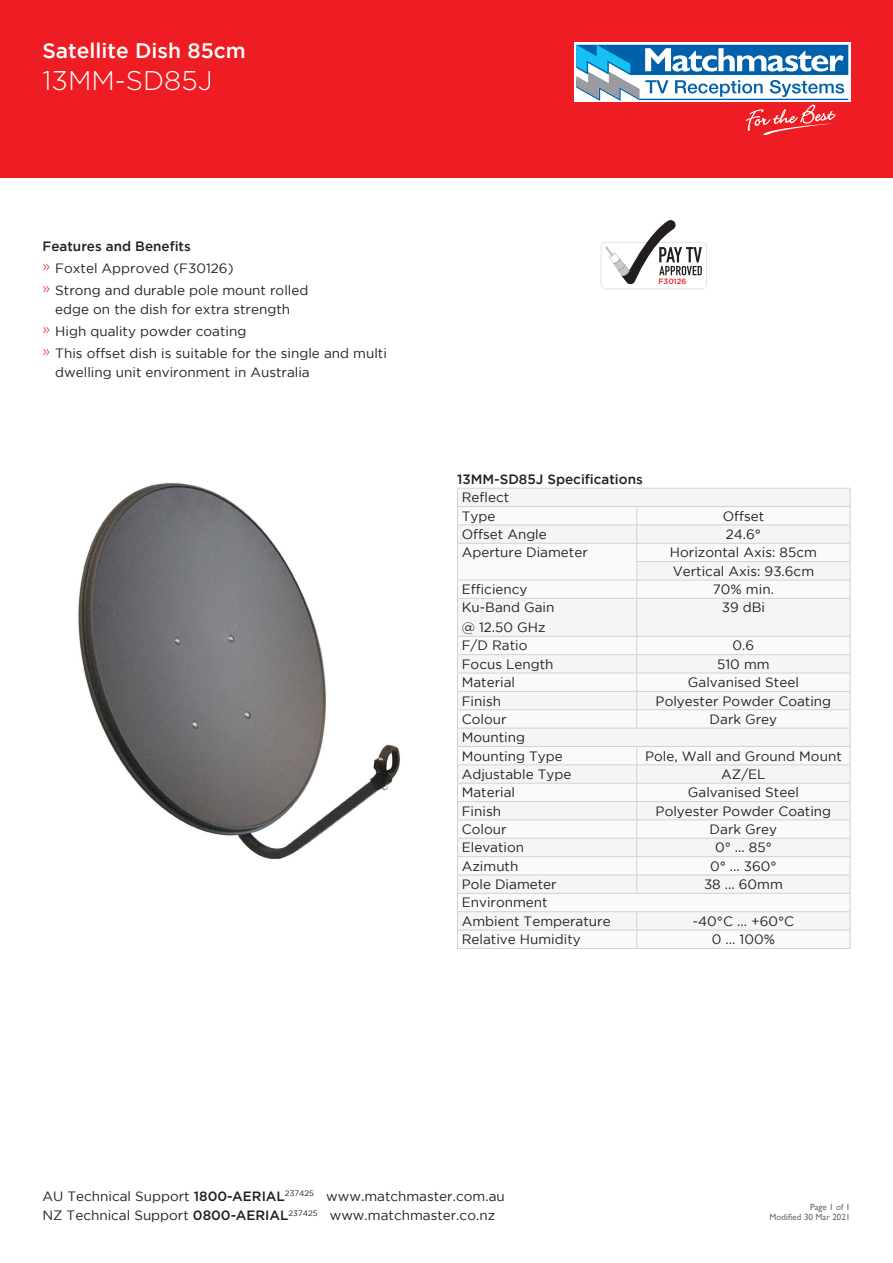
<style>
.page{position:relative;width:893px;height:1263px;background:#fff}
.page>*{position:absolute;margin:0;border:0;box-sizing:border-box;transform-origin:0 0}
.t1{font:300 27px "Gotham";color:#fff}
.t2{font:500 21px "Gotham";color:#fff}
.t3{font:13.5px/21.8px "Gotham";color:#231f20}
.t4{font:500 13.5px "Gotham";color:#231f20}
.t5{font:9px/10.8px "Gill Sans";color:#6c6d70;text-align:right}
.t6{font:500 7.65px "Gotham";color:#ee1d23}
.s1{font-weight:500}
.s2{font-weight:300;font-size:15px;color:#ee1d23}
</style>
<div class="page">
<div style="left:0;top:0;width:893px;height:178px;background:#ee1d23"></div>
<svg style="left:574px;top:43px;width:276px;height:59px"></svg>
<svg style="left:576px;top:45px;width:272px;height:90px"></svg>
<div style="left:458px;top:507px;width:392px;height:441px;background:#f5f5f6"></div>
<hr style="left:457px;top:506px;width:180px;height:1px;background:#d1d2d4">
<hr style="left:637px;top:506px;width:213px;height:1px;background:#d1d2d4">
<hr style="left:457px;top:524px;width:180px;height:1px;background:#d1d2d4">
<hr style="left:637px;top:524px;width:213px;height:1px;background:#d1d2d4">
<hr style="left:457px;top:543px;width:180px;height:1px;background:#d1d2d4">
<hr style="left:637px;top:543px;width:213px;height:1px;background:#d1d2d4">
<hr style="left:636px;top:561px;width:214px;height:1px;background:#d1d2d4">
<hr style="left:457px;top:580px;width:180px;height:1px;background:#d1d2d4">
<hr style="left:637px;top:580px;width:213px;height:1px;background:#d1d2d4">
<hr style="left:457px;top:598px;width:180px;height:1px;background:#d1d2d4">
<hr style="left:637px;top:598px;width:213px;height:1px;background:#d1d2d4">
<hr style="left:457px;top:636px;width:180px;height:1px;background:#d1d2d4">
<hr style="left:637px;top:636px;width:213px;height:1px;background:#d1d2d4">
<hr style="left:457px;top:654px;width:180px;height:1px;background:#d1d2d4">
<hr style="left:637px;top:654px;width:213px;height:1px;background:#d1d2d4">
<hr style="left:457px;top:673px;width:180px;height:1px;background:#d1d2d4">
<hr style="left:637px;top:673px;width:213px;height:1px;background:#d1d2d4">
<hr style="left:457px;top:691px;width:180px;height:1px;background:#d1d2d4">
<hr style="left:637px;top:691px;width:213px;height:1px;background:#d1d2d4">
<hr style="left:457px;top:709px;width:180px;height:1px;background:#d1d2d4">
<hr style="left:637px;top:709px;width:213px;height:1px;background:#d1d2d4">
<hr style="left:457px;top:728px;width:180px;height:1px;background:#d1d2d4">
<hr style="left:637px;top:728px;width:213px;height:1px;background:#d1d2d4">
<hr style="left:457px;top:746px;width:180px;height:1px;background:#d1d2d4">
<hr style="left:637px;top:746px;width:213px;height:1px;background:#d1d2d4">
<hr style="left:457px;top:764px;width:180px;height:1px;background:#d1d2d4">
<hr style="left:637px;top:764px;width:213px;height:1px;background:#d1d2d4">
<hr style="left:457px;top:783px;width:180px;height:1px;background:#d1d2d4">
<hr style="left:637px;top:783px;width:213px;height:1px;background:#d1d2d4">
<hr style="left:457px;top:801px;width:180px;height:1px;background:#d1d2d4">
<hr style="left:637px;top:801px;width:213px;height:1px;background:#d1d2d4">
<hr style="left:457px;top:819px;width:180px;height:1px;background:#d1d2d4">
<hr style="left:637px;top:819px;width:213px;height:1px;background:#d1d2d4">
<hr style="left:457px;top:838px;width:180px;height:1px;background:#d1d2d4">
<hr style="left:637px;top:838px;width:213px;height:1px;background:#d1d2d4">
<hr style="left:457px;top:856px;width:180px;height:1px;background:#d1d2d4">
<hr style="left:637px;top:856px;width:213px;height:1px;background:#d1d2d4">
<hr style="left:457px;top:875px;width:180px;height:1px;background:#d1d2d4">
<hr style="left:637px;top:875px;width:213px;height:1px;background:#d1d2d4">
<hr style="left:457px;top:893px;width:180px;height:1px;background:#d1d2d4">
<hr style="left:637px;top:893px;width:213px;height:1px;background:#d1d2d4">
<hr style="left:457px;top:911px;width:180px;height:1px;background:#d1d2d4">
<hr style="left:637px;top:911px;width:213px;height:1px;background:#d1d2d4">
<hr style="left:457px;top:930px;width:180px;height:1px;background:#d1d2d4">
<hr style="left:637px;top:930px;width:213px;height:1px;background:#d1d2d4">
<hr style="left:457px;top:948px;width:180px;height:1px;background:#d1d2d4">
<hr style="left:637px;top:948px;width:213px;height:1px;background:#d1d2d4">
<hr style="left:457px;top:488px;width:180px;height:1px;background:#d1d2d4">
<hr style="left:637px;top:488px;width:213px;height:1px;background:#d1d2d4">
<svg style="left:457px;top:489px;width:1px;height:109px"></svg>
<svg style="left:636px;top:507px;width:1px;height:91px"></svg>
<svg style="left:850px;top:489px;width:1px;height:109px"></svg>
<hr style="left:457px;top:599px;width:1px;height:37px;background:#d1d2d4">
<hr style="left:636px;top:599px;width:1px;height:37px;background:#d1d2d4">
<hr style="left:850px;top:599px;width:1px;height:37px;background:#d1d2d4">
<svg style="left:636px;top:637px;width:1px;height:91px"></svg>
<svg style="left:636px;top:747px;width:1px;height:146px"></svg>
<svg style="left:457px;top:637px;width:1px;height:311px"></svg>
<svg style="left:636px;top:912px;width:1px;height:36px"></svg>
<svg style="left:850px;top:637px;width:1px;height:311px"></svg>
<img style="left:78px;top:482px;width:322px;height:377px">
<svg style="left:601px;top:220px;width:106px;height:69px"></svg>
<h2 class="t2" style="left:43px;top:38px;width:205px">Satellite Dish 85cm</h2>
<h1 class="t1" style="left:43px;top:64px;width:171px">13MM-SD85J</h1>
<p class="t3" style="left:43px;top:235px;width:267px"><span class="s1">Features and Benefits<br></span><span class="s2">»</span> Foxtel Approved (F30126)<br><span class="s2">»</span> Strong and durable pole mount rolled</p>
<p class="t3" style="left:43px;top:298px;width:346px;text-indent:13px">edge on the dish for extra strength<br><span class="s2">»</span> High quality powder coating<br><span class="s2">»</span> This offset dish is suitable for the single and multi</p>
<p class="t3" style="left:55px;top:361px;width:256px">dwelling unit environment in Australia</p>
<p class="t6" style="left:659px;top:276px;width:30px">F30126</p>
<p class="t4" style="left:457px;top:471px;width:187px">13MM-SD85J Specifications</p>
<p class="t3" style="left:462px;top:488px;width:49px;line-height:18.3px">Reflect<br>Type</p>
<p class="t3" style="left:723px;top:505px;width:43px">Offset</p>
<p class="t3" style="left:462px;top:523px;width:87px">Offset Angle</p>
<p class="t3" style="left:726px;top:523px;width:37px">24.6°</p>
<p class="t3" style="left:462px;top:541px;width:128px">Aperture Diameter</p>
<p class="t3" style="left:670px;top:543px;width:148px;line-height:18.3px">Horizontal Axis: 85cm<br>Vertical Axis: 93.6cm</p>
<p class="t3" style="left:462px;top:578px;width:67px">Efficiency</p>
<p class="t3" style="left:713px;top:578px;width:63px">70% min.</p>
<p class="t3" style="left:462px;top:598px;width:94px;line-height:19.5px">Ku-Band Gain @ 12.50 GHz</p>
<p class="t3" style="left:722px;top:597px;width:45px">39 dBi</p>
<p class="t3" style="left:462px;top:634px;width:67px">F/D Ratio</p>
<p class="t3" style="left:733px;top:634px;width:23px">0.6</p>
<p class="t3" style="left:462px;top:653px;width:93px">Focus Length</p>
<p class="t3" style="left:717px;top:653px;width:54px">510 mm</p>
<p class="t3" style="left:462px;top:671px;width:55px">Material</p>
<p class="t3" style="left:688px;top:671px;width:112px">Galvanised Steel</p>
<p class="t3" style="left:462px;top:690px;width:41px">Finish</p>
<p class="t3" style="left:656px;top:690px;width:177px">Polyester Powder Coating</p>
<p class="t3" style="left:462px;top:708px;width:46px">Colour</p>
<p class="t3" style="left:710px;top:708px;width:69px">Dark Grey</p>
<p class="t3" style="left:462px;top:728px;width:103px;line-height:18.3px">Mounting<br>Mounting Type</p>
<p class="t3" style="left:645px;top:745px;width:198px">Pole, Wall and Ground Mount</p>
<p class="t3" style="left:462px;top:763px;width:111px">Adjustable Type</p>
<p class="t3" style="left:721px;top:763px;width:46px">AZ/EL</p>
<p class="t3" style="left:462px;top:781px;width:55px">Material</p>
<p class="t3" style="left:688px;top:781px;width:112px">Galvanised Steel</p>
<p class="t3" style="left:462px;top:800px;width:41px">Finish</p>
<p class="t3" style="left:656px;top:800px;width:177px">Polyester Powder Coating</p>
<p class="t3" style="left:462px;top:818px;width:46px">Colour</p>
<p class="t3" style="left:710px;top:818px;width:69px">Dark Grey</p>
<p class="t3" style="left:462px;top:836px;width:64px">Elevation</p>
<p class="t3" style="left:715px;top:836px;width:58px">0° ... 85°</p>
<p class="t3" style="left:462px;top:855px;width:58px">Azimuth</p>
<p class="t3" style="left:710px;top:855px;width:68px">0° ... 360°</p>
<p class="t3" style="left:462px;top:873px;width:96px">Pole Diameter</p>
<p class="t3" style="left:704px;top:873px;width:80px">38 ... 60mm</p>
<p class="t3" style="left:462px;top:893px;width:150px;line-height:18.3px">Environment<br>Ambient Temperature</p>
<p class="t3" style="left:693px;top:910px;width:103px">-40°C ... +60°C</p>
<p class="t3" style="left:462px;top:928px;width:121px">Relative Humidity</p>
<p class="t3" style="left:712px;top:928px;width:65px">0 ... 100%</p>
<p class="t3" style="left:43px;top:1186px;width:464px;line-height:19.5px">AU Technical Support <span class="s1">1800-AERIAL</span><sup>237425</sup> www.matchmaster.com.au<br>NZ Technical Support <span class="s1">0800-AERIAL</span><sup>237425</sup> www.matchmaster.co.nz</p>
<p class="t5" style="left:770px;top:1201px;width:82px">Page 1 of 1<br>Modified 30 Mar 2021</p>
</div>
